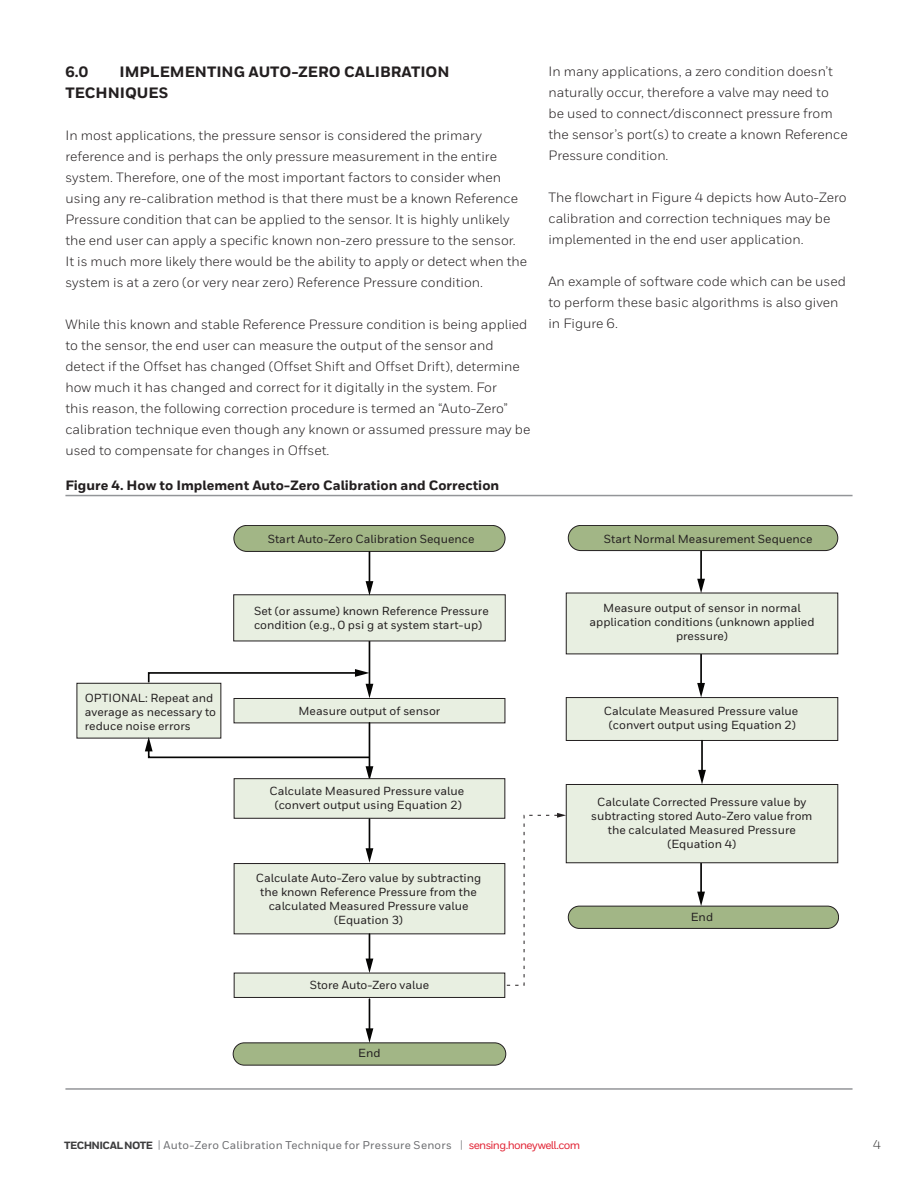
<style>
.page{position:relative;width:918px;height:1188px;background:#fff}
.page>*{position:absolute;margin:0;border:0;box-sizing:border-box;transform-origin:0 0}
.t1{font:800 15px/21px "Honeywell Sans";color:#231f20}
.t2{font:13.5px/21px "Honeywell Sans";color:#231f20}
.t3{font:800 13.5px "Honeywell Sans";color:#231f20}
.t4{font:12.75px "Honeywell Sans";color:#3e3e3f}
.t5{font:500 11.7px/14.1px "Honeywell Sans";color:#231f20;text-align:center}
.t6{font:500 11.25px "Honeywell Sans";letter-spacing:.015em;color:#6c6d70}
.s1{font-weight:800;font-size:10.5px;color:#3e3e3f}
.s2{font-size:11.4px;color:#939598}
.s3{color:#e22536}
</style>
<div class="page">
<hr style="left:65px;top:495px;width:788px;height:1px;background:#939598">
<hr style="left:65px;top:1088px;width:788px;height:2px;background:#939598">
<hr style="left:700px;top:862px;width:2px;height:32px;background:#050504">
<svg style="left:697px;top:892px;width:8px;height:14px"></svg>
<hr style="left:369px;top:641px;width:1px;height:45px;background:#050504">
<hr style="left:700px;top:550px;width:2px;height:31px;background:#050504">
<svg style="left:697px;top:579px;width:8px;height:14px"></svg>
<hr style="left:700px;top:654px;width:2px;height:32px;background:#050504">
<svg style="left:697px;top:683px;width:8px;height:14px"></svg>
<div style="left:568px;top:906px;width:271px;height:22px;background:#a2b686;border-radius:11px"></div>
<div style="left:568px;top:906px;width:271px;height:23px;border:1px solid #231f20;border-radius:11px"></div>
<div style="left:234px;top:525px;width:271px;height:26px;background:#a2b686;border-radius:13px"></div>
<div style="left:233px;top:525px;width:272px;height:27px;border:1px solid #231f20;border-radius:13px"></div>
<div style="left:233px;top:594px;width:273px;height:47px;background:#e8efe1"></div>
<div style="left:234px;top:698px;width:271px;height:25px;background:#e8efe1;border:1px solid #231f20"></div>
<hr style="left:369px;top:723px;width:1px;height:46px;background:#050504">
<svg style="left:366px;top:766px;width:7px;height:12px"></svg>
<div style="left:234px;top:778px;width:271px;height:41px;background:#e8efe1;border:1px solid #231f20"></div>
<div style="left:234px;top:863px;width:271px;height:71px;background:#e8efe1;border:1px solid #231f20"></div>
<div style="left:234px;top:973px;width:271px;height:25px;background:#e8efe1;border:1px solid #231f20"></div>
<svg style="left:366px;top:934px;width:7px;height:39px"></svg>
<div style="left:233px;top:1043px;width:273px;height:22px;background:#a2b686;border-radius:11px"></div>
<div style="left:233px;top:1042px;width:273px;height:24px;border:1px solid #231f20;border-radius:11px"></div>
<div style="left:568px;top:525px;width:270px;height:26px;background:#a2b686;border-radius:13px"></div>
<div style="left:568px;top:525px;width:270px;height:26px;border:1px solid #231f20;border-radius:13px"></div>
<div style="left:566px;top:593px;width:272px;height:61px;background:#e8efe1"></div>
<div style="left:566px;top:698px;width:272px;height:42px;background:#e8efe1"></div>
<div style="left:566px;top:697px;width:272px;height:44px;border:1px solid #231f20"></div>
<div style="left:566px;top:784px;width:272px;height:79px;background:#e8efe1"></div>
<div style="left:566px;top:784px;width:272px;height:79px;border:1px solid #231f20"></div>
<div style="left:77px;top:683px;width:144px;height:55px;background:#e8efe1"></div>
<div style="left:76px;top:683px;width:145px;height:56px;border:1px solid #231f20"></div>
<svg style="left:145px;top:737px;width:226px;height:22px"></svg>
<svg style="left:147px;top:669px;width:226px;height:29px"></svg>
<hr style="left:701px;top:741px;width:2px;height:32px;background:#050504">
<svg style="left:698px;top:770px;width:8px;height:14px"></svg>
<hr style="left:369px;top:999px;width:1px;height:32px;background:#050504">
<svg style="left:366px;top:1028px;width:7px;height:15px"></svg>
<hr style="left:369px;top:819px;width:1px;height:32px;background:#050504">
<svg style="left:366px;top:848px;width:7px;height:15px"></svg>
<hr style="left:369px;top:552px;width:1px;height:32px;background:#050504">
<svg style="left:366px;top:581px;width:7px;height:15px"></svg>
<svg style="left:506px;top:813px;width:60px;height:173px"></svg>
<p class="t1" style="left:65px;top:62px;width:386px;text-indent:54px">IMPLEMENTING AUTO-ZERO CALIBRATION<br>TECHNIQUES</p>
<p class="t2" style="left:65px;top:125px;width:463px">In most applications, the pressure sensor is considered the primary reference and is perhaps the only pressure measurement in the entire system. Therefore, one of the most important factors to consider when using any re-calibration method is that there must be a known Reference Pressure condition that can be applied to the sensor. It is highly unlikely the end user can apply a specific known non-zero pressure to the sensor.<br>It is much more likely there would be the ability to apply or detect when the system is at a zero (or very near zero) Reference Pressure condition.</p>
<p class="t2" style="left:65px;top:314px;width:466px">While this known and stable Reference Pressure condition is being applied to the sensor, the end user can measure the output of the sensor and detect if the Offset has changed (Offset Shift and Offset Drift), determine how much it has changed and correct for it digitally in the system. For<br>this reason, the following correction procedure is termed an “Auto-Zero” calibration technique even though any known or assumed pressure may be used to compensate for changes in Offset.</p>
<p class="t1" style="left:65px;top:62px;width:24px">6.0</p>
<p class="t2" style="left:549px;top:61px;width:301px">In many applications, a zero condition doesn’t naturally occur, therefore a valve may need to<br>be used to connect/disconnect pressure from the sensor’s port(s) to create a known Reference Pressure condition.</p>
<p class="t2" style="left:549px;top:187px;width:300px">The flowchart in Figure 4 depicts how Auto-Zero calibration and correction techniques may be implemented in the end user application.</p>
<p class="t2" style="left:549px;top:271px;width:299px">An example of software code which can be used to perform these basic algorithms is also given in Figure 6.</p>
<p class="t3" style="left:65px;top:477px;width:435px">Figure 4. How to Implement Auto-Zero Calibration and Correction</p>
<p class="t5" style="left:268px;top:532px;width:208px">Start Auto-Zero Calibration Sequence</p>
<p class="t5" style="left:604px;top:532px;width:210px">Start Normal Measurement Sequence</p>
<p class="t5" style="left:85px;top:691px;width:133px;text-align:left">OPTIONAL: Repeat and average as necessary to reduce noise errors</p>
<p class="t5" style="left:254px;top:604px;width:236px;text-align:left">Set (or assume) known Reference Pressure condition (e.g., 0 psi g at system start-up)</p>
<p class="t5" style="left:299px;top:704px;width:143px">Measure output of sensor</p>
<p class="t5" style="left:270px;top:784px;width:196px">Calculate Measured Pressure value (convert output using Equation 2)</p>
<p class="t5" style="left:256px;top:871px;width:227px">Calculate Auto-Zero value by subtracting the known Reference Pressure from the calculated Measured Pressure value (Equation 3)</p>
<p class="t5" style="left:310px;top:978px;width:121px">Store Auto-Zero value</p>
<p class="t5" style="left:589px;top:601px;width:227px">Measure output of sensor in normal application conditions (unknown applied pressure)</p>
<p class="t5" style="left:604px;top:704px;width:196px">Calculate Measured Pressure value (convert output using Equation 2)</p>
<p class="t5" style="left:591px;top:795px;width:223px">Calculate Corrected Pressure value by subtracting stored Auto-Zero value from the calculated Measured Pressure (Equation 4)</p>
<p class="t5" style="left:691px;top:910px;width:24px">End</p>
<p class="t5" style="left:358px;top:1046px;width:24px">End</p>
<p class="t6" style="left:64px;top:1138px;width:518px"><span class="s1">TECHNICAL NOTE</span> <span class="s2">|</span> Auto-Zero Calibration Technique for Pressure Senors <span class="s2">|</span> <span class="s3">sensing.honeywell.com</span></p>
<p class="t4" style="left:873px;top:1137px;width:10px">4</p>
</div>
